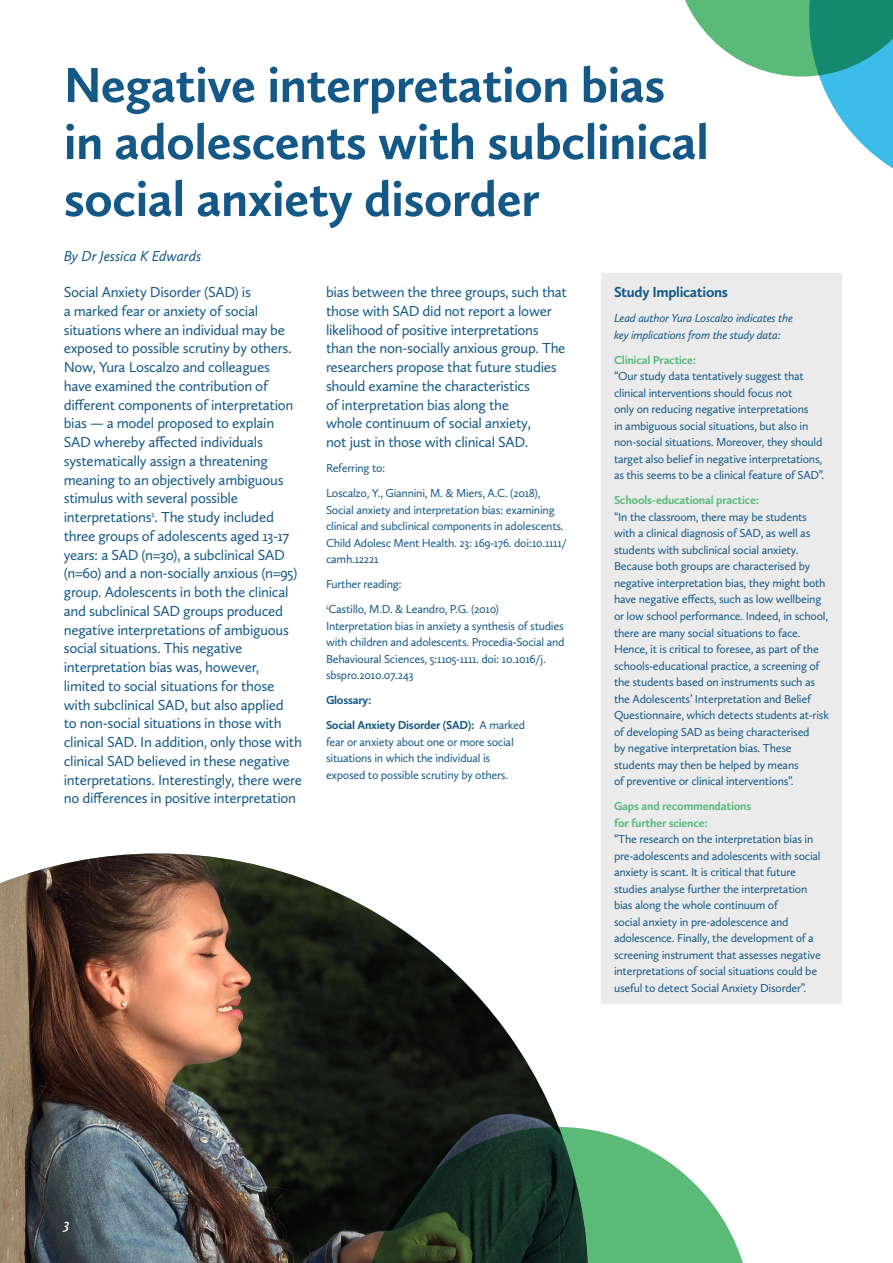
<style>
.page{position:relative;width:893px;height:1263px;background:#fff}
.page>*{position:absolute;margin:0;border:0;box-sizing:border-box;transform-origin:0 0}
.Header_01{font:700 51px/57px "Calluna Sans";letter-spacing:-.01em;color:#135887}
.Header_01-2{font:15px/18.8px "Calluna Sans";letter-spacing:-.02em;color:#135887}
.Job_title_name_itali{font:italic 15px "Calluna Sans";letter-spacing:-.01em;color:#135887}
.Cited_text{font:700 15px "Calluna Sans";letter-spacing:-.02em;color:#135887}
.t1{font:italic 600 15px "Calluna Sans";color:#fff}
.Cited_text-2{font:12px/16.5px "Calluna Sans";letter-spacing:-.02em;color:#135887}
.Cited_text-3{font:700 12px/16.5px "Calluna Sans";letter-spacing:-.02em;color:#5cba79}
.Cited_text-4{font:italic 12px/16.5px "Calluna Sans";letter-spacing:-.02em;color:#135887}
.Header_01-3{font:12px "Calluna Sans";letter-spacing:-.02em;color:#135887}
.Cited_text-5{font:700 12px "Calluna Sans";letter-spacing:-.02em;color:#135887}
.s1{font-weight:700}
</style>
<div class="page">
<img style="left:0;top:853px;width:560px;height:410px">
<svg style="left:363px;top:1127px;width:380px;height:136px;background:#4a7158"></svg>
<svg style="left:685px;top:0;width:208px;height:169px"></svg>
<div style="left:601px;top:273px;width:241px;height:731px;background:#ebebec"></div>
<p class="Header_01" style="left:64px;top:56px;width:647px">Negative interpretation bias in adolescents with subclinical social anxiety disorder</p>
<p class="Job_title_name_itali" style="left:64px;top:247px;width:139px">By Dr Jessica K Edwards</p>
<p class="Header_01-2" style="left:64px;top:282px;width:240px">Social Anxiety Disorder (SAD) is<br>a marked fear or anxiety of social situations where an individual may be exposed to possible scrutiny by others.<br>Now, Yura Loscalzo and colleagues<br>have examined the contribution of different components of interpretation bias — a model proposed to explain SAD whereby affected individuals systematically assign a threatening meaning to an objectively ambiguous stimulus with several possible interpretations<sup>1</sup>. The study included three groups of adolescents aged 13-17 years: a SAD (n=30), a subclinical SAD (n=60) and a non-socially anxious (n=95) group. Adolescents in both the clinical and subclinical SAD groups produced negative interpretations of ambiguous social situations. This negative interpretation bias was, however, limited to social situations for those with subclinical SAD, but also applied<br>to non-social situations in those with clinical SAD. In addition, only those with clinical SAD believed in these negative interpretations. Interestingly, there were no differences in positive interpretation</p>
<p class="Header_01-2" style="left:326px;top:282px;width:242px">bias between the three groups, such that those with SAD did not report a lower likelihood of positive interpretations than the non-socially anxious group. The researchers propose that future studies should examine the characteristics<br>of interpretation bias along the<br>whole continuum of social anxiety,<br>not just in those with clinical SAD.</p>
<p class="Cited_text" style="left:614px;top:283px;width:116px">Study Implications</p>
<p class="Cited_text-4" style="left:614px;top:310px;width:181px">Lead author Yura Loscalzo indicates the key implications from the study data:</p>
<p class="Cited_text-3" style="left:614px;top:351px;width:84px">Clinical Practice:</p>
<p class="Cited_text-2" style="left:614px;top:368px;width:212px">“Our study data tentatively suggest that clinical interventions should focus not<br>only on reducing negative interpretations<br>in ambiguous social situations, but also in non-social situations. Moreover, they should target also belief in negative interpretations, as this seems to be a clinical feature of SAD”.</p>
<p class="Cited_text-3" style="left:614px;top:492px;width:147px">Schools-educational practice:</p>
<p class="Cited_text-2" style="left:614px;top:508px;width:216px">“In the classroom, there may be students with a clinical diagnosis of SAD, as well as students with subclinical social anxiety.<br>Because both groups are characterised by negative interpretation bias, they might both have negative effects, such as low wellbeing or low school performance. Indeed, in school, there are many social situations to face.<br>Hence, it is critical to foresee, as part of the schools-educational practice, a screening of the students based on instruments such as the Adolescents’ Interpretation and Belief Questionnaire, which detects students at-risk of developing SAD as being characterised<br>by negative interpretation bias. These students may then be helped by means<br>of preventive or clinical interventions”.</p>
<p class="Cited_text-3" style="left:614px;top:797px;width:139px">Gaps and recommendations for further science:</p>
<p class="Cited_text-2" style="left:614px;top:830px;width:208px">“The research on the interpretation bias in pre-adolescents and adolescents with social anxiety is scant. It is critical that future studies analyse further the interpretation bias along the whole continuum of<br>social anxiety in pre-adolescence and adolescence. Finally, the development of a screening instrument that assesses negative interpretations of social situations could be useful to detect Social Anxiety Disorder”.</p>
<p class="Header_01-3" style="left:326px;top:461px;width:61px">Referring to:</p>
<p class="Cited_text-2" style="left:326px;top:485px;width:242px">Loscalzo, Y., Giannini, M. &amp; Miers, A.C. (2018), Social anxiety and interpretation bias: examining clinical and subclinical components in adolescents.<br>Child Adolesc Ment Health. 23: 169-176. doi:10.1111/ camh.12221</p>
<p class="Cited_text-2" style="left:326px;top:576px;width:77px">Further reading:</p>
<p class="Cited_text-2" style="left:326px;top:601px;width:240px"><sup>1</sup>Castillo, M.D. &amp; Leandro, P.G. (2010)<br>Interpretation bias in anxiety a synthesis of studies with children and adolescents. Procedia-Social and Behavioural Sciences, 5:1105-1111. doi: 10.1016/j. sbspro.2010.07.243</p>
<p class="Cited_text-5" style="left:326px;top:693px;width:47px">Glossary:</p>
<p class="Cited_text-2" style="left:326px;top:717px;width:201px"><span class="s1">Social Anxiety Disorder (SAD):</span> A marked fear or anxiety about one or more social situations in which the individual is exposed to possible scrutiny by others.</p>
<p class="t1" style="left:64px;top:1214px;width:7px">3</p>
</div>
